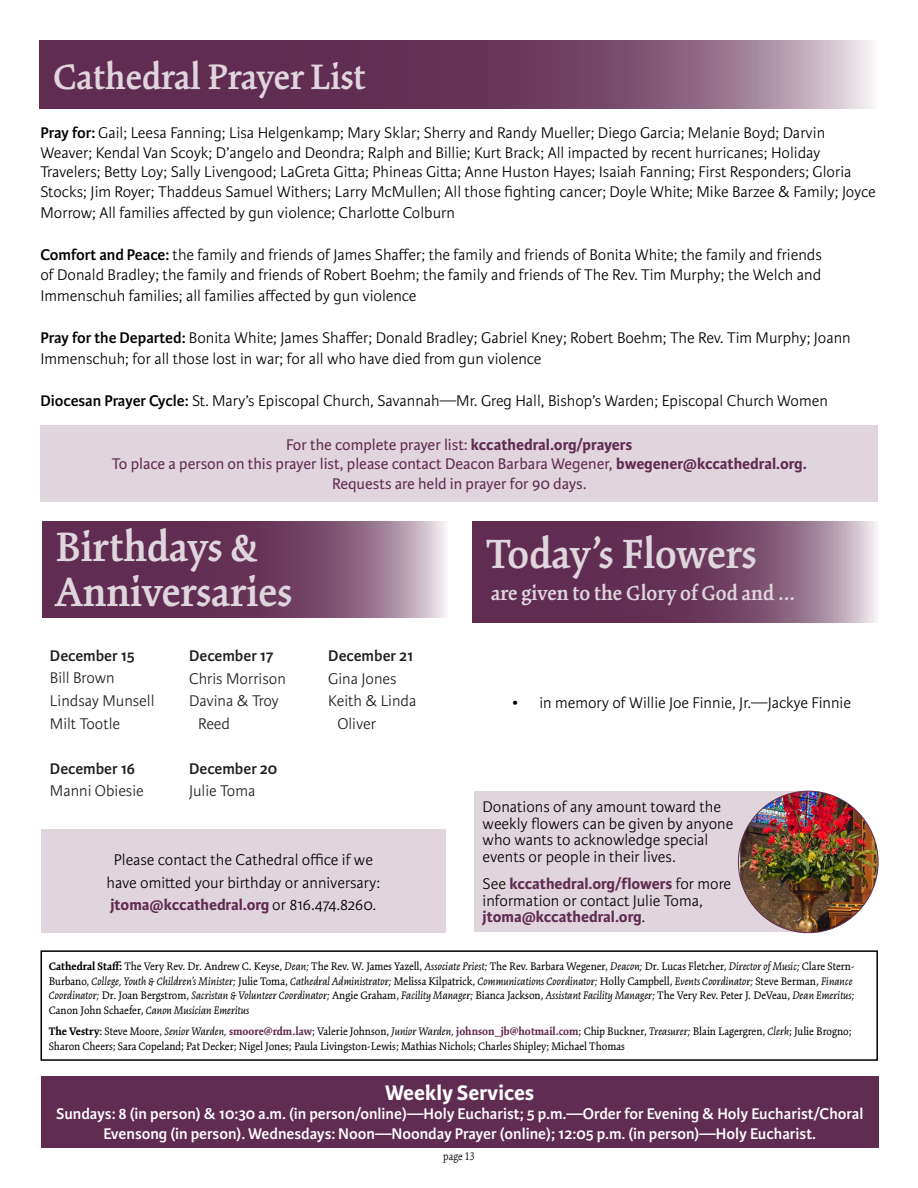
<style>
.page{position:relative;width:918px;height:1188px;background:#fff}
.page>*{position:absolute;margin:0;border:0;box-sizing:border-box;transform-origin:0 0}
.t1{font:600 45px/45px "Kinesis Pro 3";color:#dfd5dc}
.t2{font:600 39px "Kinesis Pro 3";color:#dfd5dc}
.t3{font:600 22.5px "Kinesis Pro 3";color:#dfd5dc}
.t4{font:700 22.5px "Karmina Sans";color:#fff}
.t5{font:300 16.5px/20.1px "Karmina Sans";color:#000}
.t6{font:600 16.5px/19.8px "Karmina Sans";color:#fff;text-align:center}
.t7{font:16.5px/19.8px "Karmina Sans";color:#612c51;text-align:center}
.t8{font:300 16.5px/22.5px "Karmina Sans";color:#221e1f}
.t9{font:700 16.5px/16.5px "Karmina Sans";color:#612c51}
.t10{font:600 16.5px "Karmina Sans";color:#221e1f}
.t11{font:italic 12px/14.4px "Kinesis Pro 3";color:#000}
.t12{font:12px/14.4px "Kinesis Pro 3";color:#000}
.t13{font:300 12px "Kinesis Pro 3";color:#000}
.s1{font-weight:600}
.s2{font-weight:700}
.s3{font-weight:700;color:#612c51}
.s4{font-weight:300;color:#000}
.s5{font-weight:700;font-style:normal}
.s6{font-style:normal}
.s7{font-style:italic}
</style>
<div class="page">
<div style="left:41px;top:425px;width:837px;height:76px;background:#e0d5dc"></div>
<svg style="left:40px;top:41px;width:834px;height:68px;background:#7a4d6c"></svg>
<svg style="left:42px;top:522px;width:404px;height:96px;background:#794d6c"></svg>
<div style="left:41px;top:829px;width:405px;height:104px;background:#e0d5dc"></div>
<div style="left:40px;top:950px;width:838px;height:111px;border:2px solid #000"></div>
<div style="left:474px;top:791px;width:346px;height:141px;background:#e0d5dc"></div>
<img style="left:740px;top:791px;width:137px;height:142px">
<svg style="left:472px;top:522px;width:405px;height:100px;background:#794c6b"></svg>
<div style="left:41px;top:1076px;width:838px;height:72px;background:#612c51"></div>
<h2 class="t2" style="left:53px;top:54px;width:314px">Cathedral Prayer List</h2>
<p class="t5" style="left:40px;top:123px;width:837px"><span class="s1">Pray for:</span> Gail; Leesa Fanning; Lisa Helgenkamp; Mary Sklar; Sherry and Randy Mueller; Diego Garcia; Melanie Boyd; Darvin Weaver; Kendal Van Scoyk; D’angelo and Deondra; Ralph and Billie; Kurt Brack; All impacted by recent hurricanes; Holiday Travelers; Betty Loy; Sally Livengood; LaGreta Gitta; Phineas Gitta; Anne Huston Hayes; Isaiah Fanning; First Responders; Gloria Stocks; Jim Royer; Thaddeus Samuel Withers; Larry McMullen; All those fighting cancer; Doyle White; Mike Barzee &amp; Family; Joyce Morrow; All families affected by gun violence; Charlotte Colburn</p>
<p class="t5" style="left:40px;top:245px;width:783px;text-align:justify"><span class="s1">Comfort and Peace:</span> the family and friends of James Shaffer; the family and friends of Bonita White; the family and friends of Donald Bradley; the family and friends of Robert Boehm; the family and friends of The Rev. Tim Murphy; the Welch and Immenschuh families; all families affected by gun violence</p>
<p class="t5" style="left:40px;top:328px;width:812px;line-height:21px"><span class="s1">Pray for the Departed:</span> Bonita White; James Shaffer; Donald Bradley; Gabriel Kney; Robert Boehm; The Rev. Tim Murphy; Joann<br>Immenschuh; for all those lost in war; for all who have died from gun violence</p>
<p class="t5" style="left:40px;top:391px;width:789px"><span class="s1">Diocesan Prayer Cycle:</span> St. Mary’s Episcopal Church, Savannah—Mr. Greg Hall, Bishop’s Warden; Episcopal Church Women</p>
<p class="t7" style="left:112px;top:435px;width:696px">For the complete prayer list: <span class="s2">kccathedral.org/prayers<br></span>To place a person on this prayer list, please contact Deacon Barbara Wegener, <span class="s2">bwegener@kccathedral.org.<br></span>Requests are held in prayer for 90 days.</p>
<h1 class="t1" style="left:56px;top:524px;width:238px">Birthdays &amp;<br>Anniversaries</h1>
<p class="t10" style="left:50px;top:646px;width:87px">December 15</p>
<p class="t8" style="left:50px;top:667px;width:106px">Bill Brown<br>Lindsay Munsell<br>Milt Tootle</p>
<p class="t10" style="left:50px;top:759px;width:87px">December 16</p>
<p class="t8" style="left:50px;top:780px;width:95px">Manni Obiesie</p>
<p class="t10" style="left:189px;top:646px;width:86px">December 17</p>
<p class="t8" style="left:189px;top:667px;width:98px">Chris Morrison</p>
<p class="t8" style="left:189px;top:690px;width:91px">Davina &amp; Troy</p>
<p class="t8" style="left:198px;top:712px;width:33px">Reed</p>
<p class="t10" style="left:189px;top:759px;width:90px">December 20</p>
<p class="t8" style="left:189px;top:780px;width:68px">Julie Toma</p>
<p class="t10" style="left:328px;top:646px;width:87px">December 21</p>
<p class="t8" style="left:328px;top:667px;width:70px">Gina Jones</p>
<p class="t8" style="left:328px;top:690px;width:90px">Keith &amp; Linda</p>
<p class="t8" style="left:337px;top:712px;width:40px">Oliver</p>
<p class="t5" style="left:107px;top:849px;width:275px;line-height:22.5px;text-align:center">Please contact the Cathedral office if we have omitted your birthday or anniversary: <span class="s3">jtoma@kccathedral.org</span> or 816.474.8260.</p>
<h1 class="t1" style="left:486px;top:531px;width:272px">Today’s Flowers</h1>
<h3 class="t3" style="left:491px;top:580px;width:305px">are given to the Glory of God and ...</h3>
<p class="t5" style="left:512px;top:693px;width:340px">• in memory of Willie Joe Finnie, Jr.—Jackye Finnie</p>
<p class="t5" style="left:483px;top:799px;width:252px;line-height:16.5px">Donations of any amount toward the weekly flowers can be given by anyone who wants to acknowledge special events or people in their lives.</p>
<p class="t9" style="left:483px;top:876px;width:250px"><span class="s4">See</span> kccathedral.org/flowers <span class="s4">for more information or contact Julie Toma, </span>jtoma@kccathedral.org<span class="s4">.</span></p>
<p class="t11" style="left:49px;top:959px;width:807px"><span class="s5">Cathedral Staff:</span> <span class="s6">The Very Rev. Dr. Andrew C. Keyse,</span> Dean; <span class="s6">The Rev. W. James Yazell,</span> Associate Priest; <span class="s6">The Rev. Barbara Wegener,</span> Deacon; <span class="s6">Dr. Lucas Fletcher,</span> Director of Music; <span class="s6">Clare Stern-Burbano,</span> College, Youth &amp; Children’s Minister; <span class="s6">Julie Toma,</span> Cathedral Administrator; <span class="s6">Melissa Kilpatrick,</span> Communications Coordinator; <span class="s6">Holly Campbell,</span> Events Coordinator; <span class="s6">Steve Berman,</span> Finance Coordinator; <span class="s6">Dr. Joan Bergstrom,</span> Sacristan &amp; Volunteer Coordinator; <span class="s6">Angie Graham,</span> Facility Manager; <span class="s6">Bianca Jackson,</span> Assistant Facility Manager; <span class="s6">The Very Rev. Peter J. DeVeau,</span> Dean Emeritus; <span class="s6">Canon John Schaefer,</span> Canon Musician Emeritus</p>
<p class="t12" style="left:49px;top:1024px;width:805px"><span class="s2">The Vestry</span>: Steve Moore, <span class="s7">Senior Warden,</span> <span class="s3">smoore@rdm.law</span>; Valerie Johnson, <span class="s7">Junior Warden,</span> <span class="s3">johnson_jb@hotmail.com</span>; Chip Buckner, <span class="s7">Treasurer;</span> Blain Lagergren, <span class="s7">Clerk</span>; Julie Brogno;<br>Sharon Cheers; Sara Copeland; Pat Decker; Nigel Jones; Paula Livingston-Lewis; Mathias Nichols; Charles Shipley; Michael Thomas</p>
<h3 class="t4" style="left:385px;top:1079px;width:151px">Weekly Services</h3>
<p class="t6" style="left:56px;top:1104px;width:809px">Sundays: 8 (in person) &amp; 10:30 a.m. (in person/online)—Holy Eucharist; 5 p.m.—Order for Evening &amp; Holy Eucharist/Choral<br>Evensong (in person). Wednesdays: Noon—Noonday Prayer (online); 12:05 p.m. (in person)—Holy Eucharist.</p>
<p class="t13" style="left:443px;top:1149px;width:33px">page 13</p>
</div>
